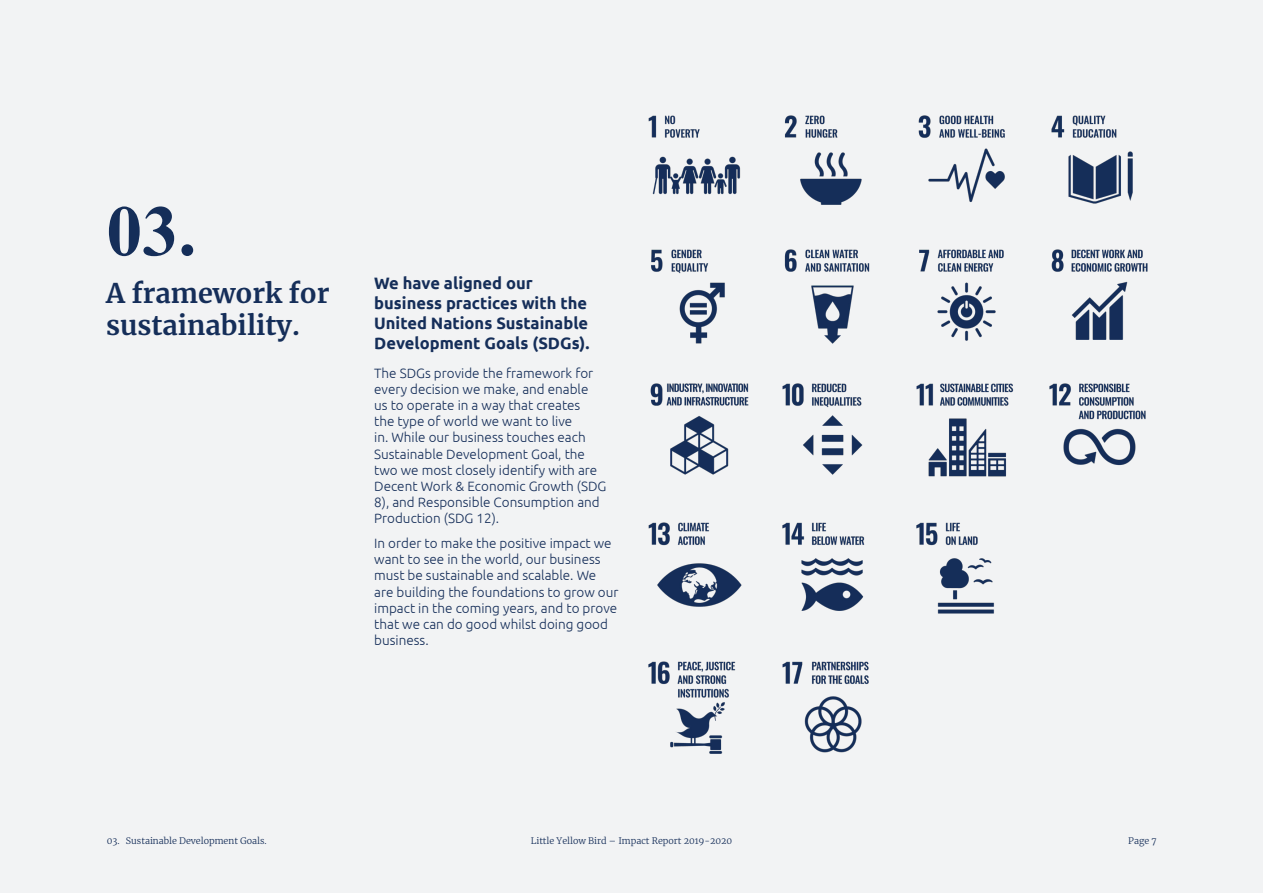
<style>
.page{position:relative;width:1263px;height:893px;background:#f2f3f4}
.page>*{position:absolute;margin:0;border:0;box-sizing:border-box;transform-origin:0 0}
.N1_-_Numerals{font:700 72px "Times New Roman";color:#152e59}
.H3_-_Sub_Heading{font:700 27px/32.4px "Merriweather";color:#152e59}
.B2_-_into_para{font:700 16.5px/19.8px "Ubuntu";color:#152e59}
.B1_-_Body{font:300 13.5px/16.2px "Ubuntu";color:#152e59}
.H5_-_Heading_Small{font:300 9px "Merriweather";color:#152e59}
</style>
<div class="page">
<img style="left:648px;top:115px;width:93px;height:80px">
<img style="left:784px;top:115px;width:78px;height:90px">
<img style="left:918px;top:115px;width:87px;height:87px">
<img style="left:1051px;top:115px;width:82px;height:89px">
<img style="left:651px;top:249px;width:74px;height:95px">
<img style="left:784px;top:249px;width:86px;height:95px">
<img style="left:919px;top:249px;width:85px;height:92px">
<img style="left:1051px;top:249px;width:97px;height:91px">
<img style="left:650px;top:383px;width:99px;height:92px">
<img style="left:782px;top:383px;width:81px;height:92px">
<img style="left:916px;top:383px;width:98px;height:94px">
<img style="left:1049px;top:383px;width:97px;height:83px">
<img style="left:648px;top:522px;width:94px;height:85px">
<img style="left:782px;top:522px;width:83px;height:89px">
<img style="left:916px;top:522px;width:78px;height:92px">
<img style="left:648px;top:661px;width:88px;height:93px">
<img style="left:782px;top:661px;width:87px;height:92px">
<p class="N1_-_Numerals" style="left:106px;top:181px;width:91px">03.</p>
<p class="H3_-_Sub_Heading" style="left:106px;top:276px;width:225px">A framework for sustainability.</p>
<p class="B2_-_into_para" style="left:374px;top:273px;width:217px">We have aligned our business practices with the<br>United Nations Sustainable<br>Development Goals (SDGs).</p>
<p class="B1_-_Body" style="left:374px;top:364px;width:234px">The SDGs provide the framework for every decision we make, and enable<br>us to operate in a way that creates<br>the type of world we want to live<br>in. While our business touches each Sustainable Development Goal, the two we most closely identify with are Decent Work &amp; Economic Growth (SDG 8), and Responsible Consumption and Production (SDG 12).</p>
<p class="B1_-_Body" style="left:374px;top:535px;width:246px">In order to make the positive impact we want to see in the world, our business must be sustainable and scalable. We are building the foundations to grow our impact in the coming years, and to prove that we can do good whilst doing good business.</p>
<p class="H5_-_Heading_Small" style="left:107px;top:835px;width:14px">03.</p>
<p class="H5_-_Heading_Small" style="left:126px;top:835px;width:142px">Sustainable Development Goals.</p>
<p class="H5_-_Heading_Small" style="left:531px;top:835px;width:203px">Little Yellow Bird – Impact Report 2019-2020</p>
<p class="H5_-_Heading_Small" style="left:1128px;top:835px;width:30px">Page 7</p>
</div>
